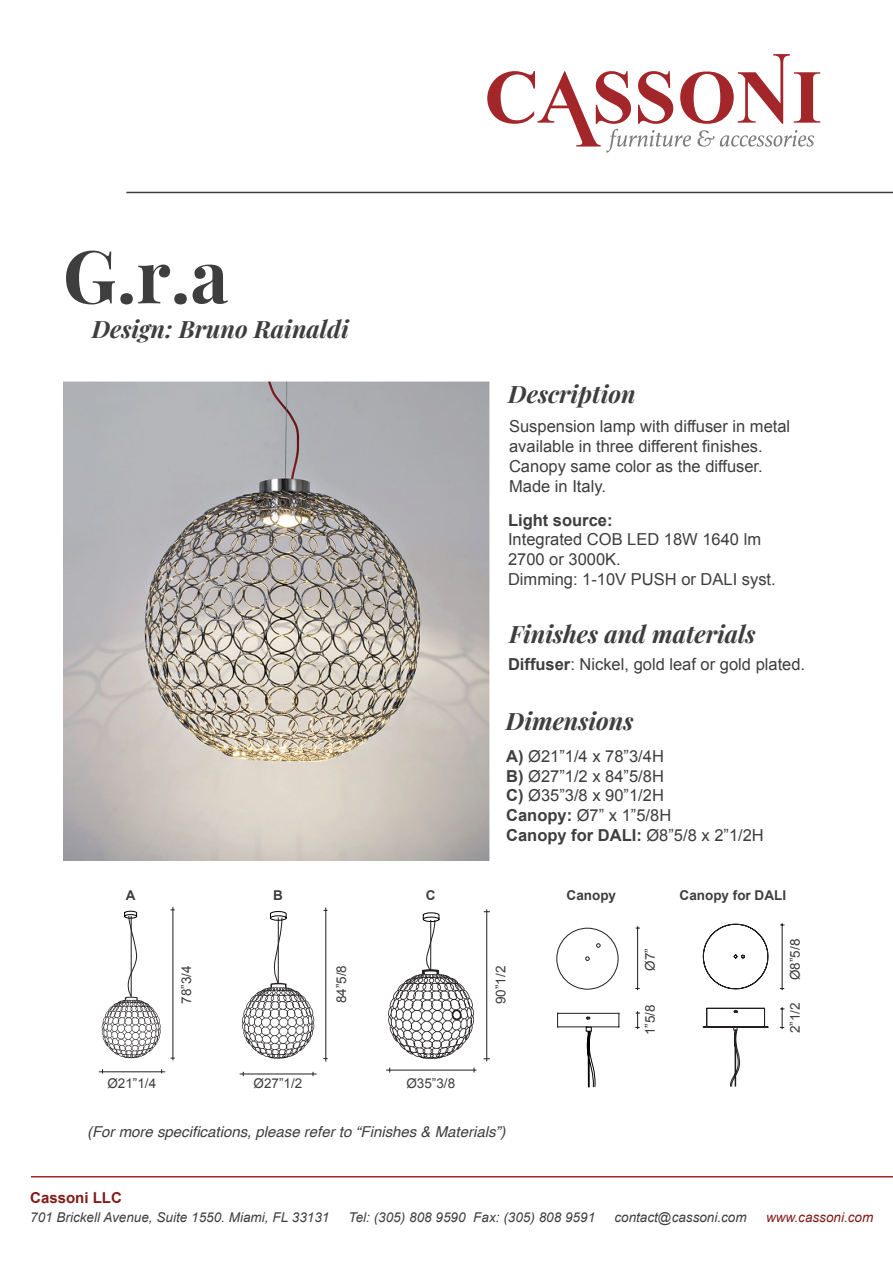
<style>
.page{position:relative;width:893px;height:1263px;background:#fff}
.page>*{position:absolute;margin:0;border:0;box-sizing:border-box;transform-origin:0 0}
.t1{font:700 73.2px "Playfair Display";color:#3e3e3f}
.t2{font:italic 700 24px "Playfair Display";color:#3e3e3f}
.t3{font:16.5px/19.8px "Arial";color:#3e3e3f}
.t4{font:700 16.5px "Arial";color:#3e3e3f}
.t5{font:italic 15px "Helvetica";color:#3e3e3f}
.t6{font:700 15px "Arial";color:#801d1a}
.t7{font:italic 13.5px "Arial";color:#3e3e3f}
.t8{font:13.5px "Arial";color:#3e3e3f}
.t9{font:700 13.5px "Arial";color:#3e3e3f}
.t10{font:italic 13.5px "Arial";color:#801d1a}
.s1{font-weight:700}
</style>
<div class="page">
<hr style="left:31px;top:1176px;width:862px;height:1px;background:#a3272a">
<hr style="left:126px;top:192px;width:767px;height:1px;background:#3e3e3f">
<svg style="left:487px;top:54px;width:333px;height:99px"></svg>
<svg style="left:102px;top:911px;width:59px;height:147px"></svg>
<hr style="left:173px;top:907px;width:1px;height:153px;background:#231f20">
<hr style="left:99px;top:1071px;width:66px;height:1px;background:#231f20">
<svg style="left:242px;top:911px;width:72px;height:148px"></svg>
<hr style="left:326px;top:907px;width:1px;height:154px;background:#231f20">
<hr style="left:240px;top:1074px;width:77px;height:1px;background:#231f20">
<svg style="left:388px;top:912px;width:86px;height:147px"></svg>
<hr style="left:486px;top:909px;width:1px;height:152px;background:#231f20">
<hr style="left:386px;top:1070px;width:90px;height:1px;background:#231f20">
<svg style="left:556px;top:928px;width:63px;height:159px"></svg>
<svg style="left:635px;top:1011px;width:5px;height:18px"></svg>
<svg style="left:780px;top:1007px;width:4px;height:22px"></svg>
<hr style="left:637px;top:926px;width:1px;height:64px;background:#231f20">
<hr style="left:782px;top:923px;width:1px;height:67px;background:#231f20">
<svg style="left:703px;top:1008px;width:65px;height:78px"></svg>
<svg style="left:703px;top:924px;width:66px;height:65px"></svg>
<img style="left:63px;top:382px;width:427px;height:478px">
<h1 class="t1" style="left:63px;top:218px;width:167px">G.r.a</h1>
<h2 class="t2" style="left:92px;top:310px;width:259px">Design: Bruno Rainaldi</h2>
<h2 class="t2" style="left:508px;top:374px;width:129px">Description</h2>
<p class="t3" style="left:509px;top:417px;width:283px">Suspension lamp with diffuser in metal available in three different finishes.<br>Canopy same color as the diffuser.<br>Made in Italy.</p>
<p class="t4" style="left:508px;top:509px;width:106px">Light source:</p>
<p class="t3" style="left:508px;top:530px;width:269px">Integrated COB LED 18W 1640 lm<br>2700 or 3000K.<br>Dimming: 1-10V PUSH or DALI syst.</p>
<h2 class="t2" style="left:509px;top:614px;width:248px">Finishes and materials</h2>
<p class="t3" style="left:508px;top:654px;width:299px"><span class="s1">Diffuser</span>: Nickel, gold leaf or gold plated.</p>
<h2 class="t2" style="left:506px;top:702px;width:129px">Dimensions</h2>
<p class="t3" style="left:506px;top:746px;width:259px"><span class="s1">A)</span> Ø21”1/4 x 78”3/4H<br><span class="s1">B)</span> Ø27”1/2 x 84”5/8H<br><span class="s1">C)</span> Ø35”3/8 x 90”1/2H<br><span class="s1">Canopy:</span> Ø7” x 1”5/8H<br><span class="s1">Canopy for DALI:</span> Ø8”5/8 x 2”1/2H</p>
<p class="t9" style="left:126px;top:886px;width:11px">A</p>
<p class="t9" style="left:273px;top:886px;width:11px">B</p>
<p class="t9" style="left:426px;top:886px;width:11px">C</p>
<p class="t9" style="left:567px;top:886px;width:51px">Canopy</p>
<p class="t9" style="left:680px;top:886px;width:108px">Canopy for DALI</p>
<p class="t8" style="left:178px;top:1004px;width:40px;rotate:-90deg">78”3/4</p>
<p class="t8" style="left:107px;top:1075px;width:50px">Ø21”1/4</p>
<p class="t8" style="left:254px;top:1075px;width:50px">Ø27”1/2</p>
<p class="t8" style="left:333px;top:1003px;width:40px;rotate:-90deg">84”5/8</p>
<p class="t8" style="left:406px;top:1075px;width:50px">Ø35”3/8</p>
<p class="t8" style="left:492px;top:1004px;width:40px;rotate:-90deg">90”1/2</p>
<p class="t5" style="left:87px;top:1120px;width:420px">(For more specifications, please refer to “Finishes &amp; Materials”)</p>
<p class="t8" style="left:641px;top:971px;width:24px;rotate:-90deg">Ø7”</p>
<p class="t8" style="left:786px;top:980px;width:43px;rotate:-90deg">Ø8”5/8</p>
<p class="t8" style="left:641px;top:1035px;width:32px;rotate:-90deg">1”5/8</p>
<p class="t8" style="left:786px;top:1033px;width:32px;rotate:-90deg">2”1/2</p>
<p class="t6" style="left:30px;top:1187px;width:93px">Cassoni LLC</p>
<p class="t7" style="left:30px;top:1209px;width:301px">701 Brickell Avenue, Suite 1550. Miami, FL 33131</p>
<p class="t7" style="left:349px;top:1209px;width:248px">Tel: (305) 808 9590 Fax: (305) 808 9591</p>
<p class="t7" style="left:614px;top:1209px;width:134px">contact@cassoni.com</p>
<p class="t10" style="left:766px;top:1209px;width:109px">www.cassoni.com</p>
</div>
